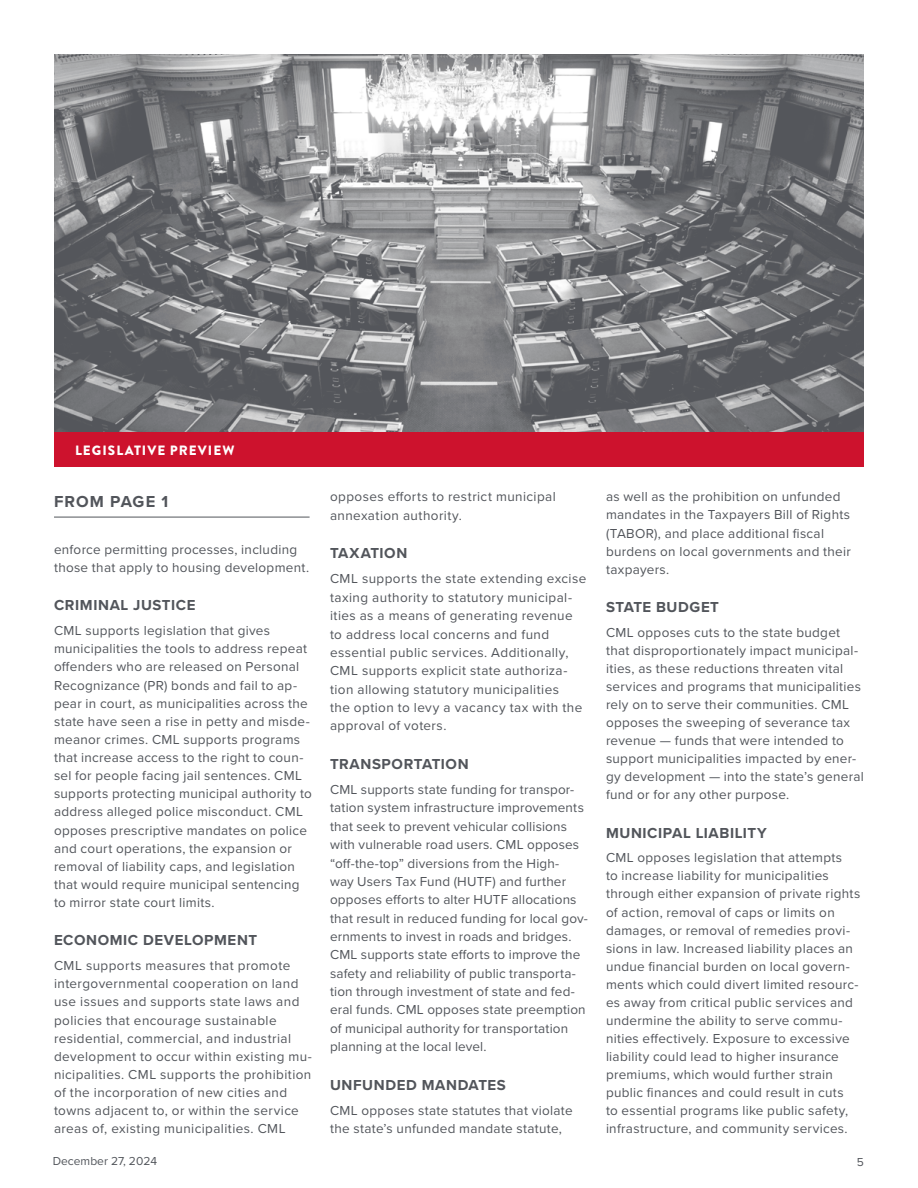
<style>
.page{position:relative;width:918px;height:1188px;background:#fff}
.page>*{position:absolute;margin:0;border:0;box-sizing:border-box;transform-origin:0 0}
.Body_Copy{font:700 16.5px "Proxima Nova";letter-spacing:.06em;color:#52555b}
.Subhead{font:700 15px "Proxima Nova";letter-spacing:.04em;color:#52555b}
.Body_Copy-2{font:13.5px/18px "Proxima Nova";letter-spacing:.02em;color:#52555b}
.Cutline{font:900 13.5px "Brandon Grotesque";letter-spacing:.075em;color:#fff}
.t1{font:12px "Proxima Nova";color:#52555b}
</style>
<div class="page">
<img style="left:55px;top:54px;width:809px;height:379px">
<div style="left:55px;top:433px;width:809px;height:34px;background:#cd122d"></div>
<hr style="left:54px;top:517px;width:256px;height:1px;background:#52555b">
<p class="Cutline" style="left:75px;top:440px;width:161px">LEGISLATIVE PREVIEW</p>
<p class="Body_Copy" style="left:54px;top:489px;width:116px">FROM PAGE 1</p>
<p class="Body_Copy-2" style="left:54px;top:540px;width:257px">enforce permitting processes, including those that apply to housing development.</p>
<p class="Subhead" style="left:54px;top:594px;width:143px">CRIMINAL JUSTICE</p>
<p class="Body_Copy-2" style="left:54px;top:621px;width:259px">CML supports legislation that gives municipalities the tools to address repeat offenders who are released on Personal Recognizance (PR) bonds and fail to ap&shy;pear in court, as municipalities across the state have seen a rise in petty and misde&shy;meanor crimes. CML supports programs that increase access to the right to coun&shy;sel for people facing jail sentences. CML supports protecting municipal authority to address alleged police misconduct. CML opposes prescriptive mandates on police and court operations, the expansion or removal of liability caps, and legislation that would require municipal sentencing to mirror state court limits.</p>
<p class="Subhead" style="left:54px;top:929px;width:205px">ECONOMIC DEVELOPMENT</p>
<p class="Body_Copy-2" style="left:54px;top:956px;width:260px">CML supports measures that promote intergovernmental cooperation on land use issues and supports state laws and policies that encourage sustainable residential, commercial, and industrial development to occur within existing mu&shy;nicipalities. CML supports the prohibition of the incorporation of new cities and towns adjacent to, or within the service areas of, existing municipalities. CML</p>
<p class="Body_Copy-2" style="left:330px;top:487px;width:227px">opposes efforts to restrict municipal annexation authority.</p>
<p class="Subhead" style="left:330px;top:542px;width:79px">TAXATION</p>
<p class="Body_Copy-2" style="left:330px;top:569px;width:258px">CML supports the state extending excise taxing authority to statutory municipal&shy;ities as a means of generating revenue to address local concerns and fund essential public services. Additionally, CML supports explicit state authoriza&shy;tion allowing statutory municipalities<br>the option to levy a vacancy tax with the approval of voters.</p>
<p class="Subhead" style="left:330px;top:753px;width:140px">TRANSPORTATION</p>
<p class="Body_Copy-2" style="left:330px;top:780px;width:260px">CML supports state funding for transpor&shy;tation system infrastructure improvements that seek to prevent vehicular collisions with vulnerable road users. CML opposes “off-the-top” diversions from the High-<br>way Users Tax Fund (HUTF) and further opposes efforts to alter HUTF allocations that result in reduced funding for local gov&shy;ernments to invest in roads and bridges.<br>CML supports state efforts to improve the safety and reliability of public transporta&shy;tion through investment of state and fed&shy;eral funds. CML opposes state preemption of municipal authority for transportation planning at the local level.</p>
<p class="Subhead" style="left:330px;top:1074px;width:177px">UNFUNDED MANDATES</p>
<p class="Body_Copy-2" style="left:330px;top:1101px;width:244px">CML opposes state statutes that violate the state’s unfunded mandate statute,</p>
<p class="Body_Copy-2" style="left:606px;top:487px;width:246px">as well as the prohibition on unfunded mandates in the Taxpayers Bill of Rights (TABOR), and place additional fiscal burdens on local governments and their taxpayers.</p>
<p class="Subhead" style="left:606px;top:596px;width:115px">STATE BUDGET</p>
<p class="Body_Copy-2" style="left:606px;top:623px;width:260px">CML opposes cuts to the state budget that disproportionately impact municipal&shy;ities, as these reductions threaten vital services and programs that municipalities rely on to serve their communities. CML opposes the sweeping of severance tax revenue — funds that were intended to support municipalities impacted by ener&shy;gy development — into the state’s general fund or for any other purpose.</p>
<p class="Subhead" style="left:606px;top:821px;width:162px">MUNICIPAL LIABILITY</p>
<p class="Body_Copy-2" style="left:606px;top:848px;width:256px">CML opposes legislation that attempts<br>to increase liability for municipalities through either expansion of private rights of action, removal of caps or limits on damages, or removal of remedies provi&shy;sions in law. Increased liability places an undue financial burden on local govern&shy;ments which could divert limited resourc&shy;es away from critical public services and undermine the ability to serve commu&shy;nities effectively. Exposure to excessive liability could lead to higher insurance premiums, which would further strain public finances and could result in cuts<br>to essential programs like public safety, infrastructure, and community services.</p>
<p class="t1" style="left:53px;top:1152px;width:106px">December 27, 2024</p>
<p class="t1" style="left:857px;top:1153px;width:9px">5</p>
</div>
